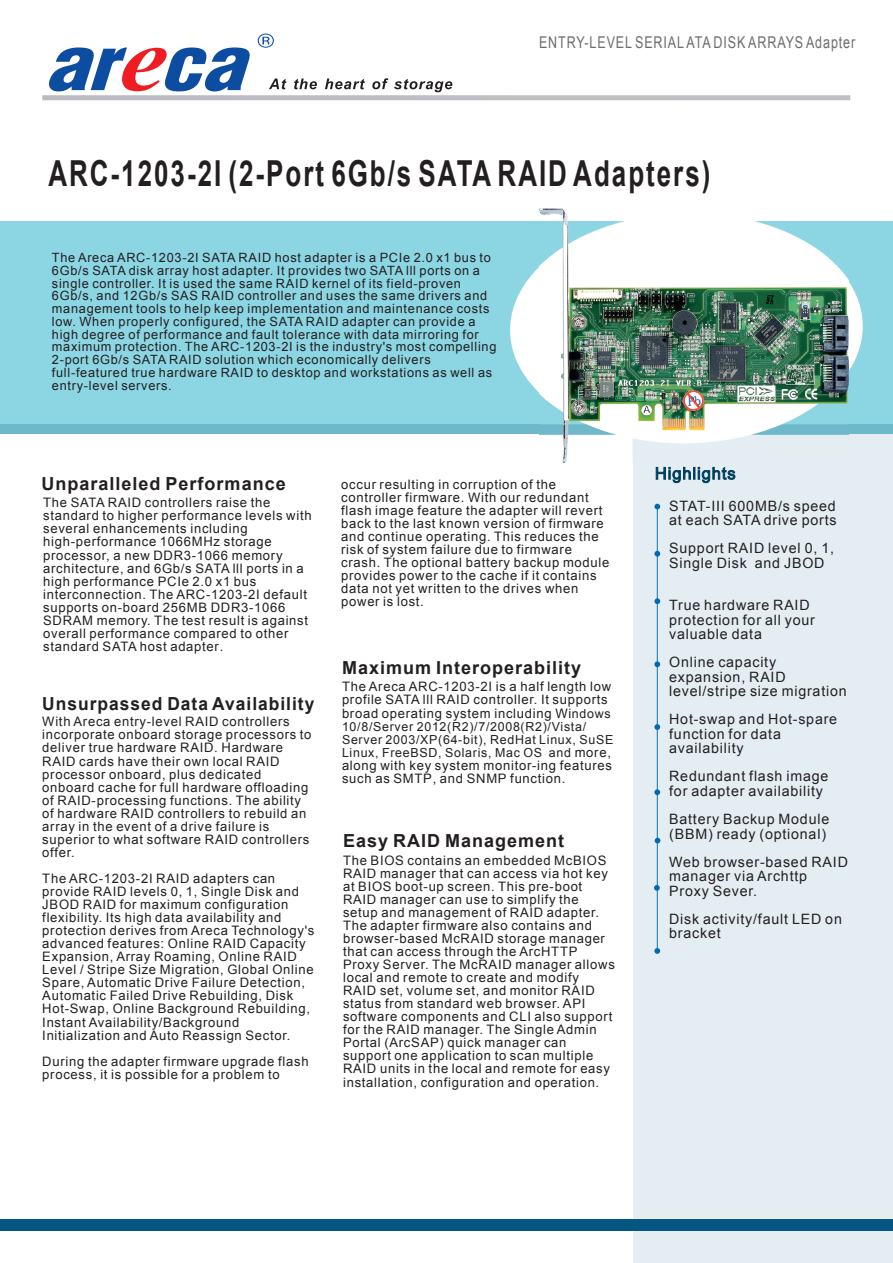
<style>
.page{position:relative;width:893px;height:1263px;background:#fff}
.page>*{position:absolute;margin:0;border:0;box-sizing:border-box;transform-origin:0 0}
.t1{font:700 35.85px "Arial";letter-spacing:.075em;color:#231f20;scale:.72 1}
.t2{font:700 18px "Arial";letter-spacing:.055em;color:#231f20}
.t3{font:16.2px "Arial";letter-spacing:.07em;color:#6c6d70;scale:.77 1}
.t4{font:14.25px/14.2px "Arial";letter-spacing:.055em;color:#231f20}
.t5{font:13.05px/13px "Arial";letter-spacing:.055em;color:#231f20}
.t6{font:12.75px/12.8px "Arial";letter-spacing:.055em;color:#231f20}
.t7{font:12.45px/13px "Arial";letter-spacing:.055em;color:#231f20}
.s1{font-size:12.45px}
.s2{font-size:13.05px}
</style>
<div class="page">
<div style="left:633px;top:394px;width:259px;height:869px;background:#e4edf2"></div>
<div style="left:0;top:221px;width:892px;height:205px;background:#8cd5e3"></div>
<div style="left:0;top:1219px;width:892px;height:12px;background:#065684"></div>
<div style="left:0;top:424px;width:892px;height:10px;background:#6db8ca"></div>
<hr style="left:657px;top:509px;width:1px;height:442px;background:#0079c2">
<svg style="left:654px;top:504px;width:6px;height:5px"></svg>
<svg style="left:654px;top:551px;width:6px;height:6px"></svg>
<svg style="left:654px;top:661px;width:6px;height:6px"></svg>
<svg style="left:654px;top:724px;width:6px;height:6px"></svg>
<svg style="left:654px;top:789px;width:6px;height:6px"></svg>
<svg style="left:655px;top:838px;width:5px;height:5px"></svg>
<svg style="left:654px;top:948px;width:6px;height:6px"></svg>
<svg style="left:654px;top:885px;width:6px;height:6px"></svg>
<svg style="left:42px;top:34px;width:808px;height:66px"></svg>
<svg style="left:510px;top:267px;width:353px;height:168px"></svg>
<svg style="left:654px;top:598px;width:6px;height:6px"></svg>
<svg style="left:656px;top:467px;width:79px;height:16px"></svg>
<img style="left:539px;top:208px;width:309px;height:254px">
<p class="t3" style="left:539px;top:32px;width:412px">ENTRY-LEVEL SERIAL ATA DISK ARRAYS Adapter</p>
<h1 class="t1" style="left:48px;top:150px;width:921px">ARC-1203-2I (2-Port 6Gb/s SATA RAID Adapters)</h1>
<p class="t6" style="left:52px;top:251px;width:446px">The Areca ARC-1203-2I SATA RAID host adapter is a PCIe 2.0 x1 bus to 6Gb/s SATA disk array host adapter. It provides two SATA lll ports on a single controller. It is used the same RAID kernel of its field-proven 6Gb/s, and 12Gb/s SAS RAID controller and uses the same drivers and management tools to help keep implementation and maintenance costs low. When properly configured, the SATA RAID adapter can provide a high degree of performance and fault tolerance with data mirroring for maximum protection. The ARC-1203-2I is the industry's most compelling 2-port 6Gb/s SATA RAID solution which economically delivers full-featured true hardware RAID to desktop and workstations as well as entry-level servers.</p>
<h2 class="t2" style="left:42px;top:471px;width:246px">Unparalleled Performance</h2>
<p class="t5" style="left:43px;top:496px;width:270px">The SATA RAID controllers raise the standard to higher performance levels with several enhancements including high-performance 1066MHz storage processor, a new DDR3-1066 memory architecture, and 6Gb/s SATA lll ports in a high performance PCIe 2.0 x1 bus interconnection. The ARC-1203-2I default supports on-board 256MB DDR3-1066<br>SDRAM memory. The test result is against overall performance compared to other standard SATA host adapter.</p>
<h2 class="t2" style="left:42px;top:692px;width:274px">Unsurpassed Data Availability</h2>
<p class="t5" style="left:42px;top:715px;width:271px">With Areca entry-level RAID controllers incorporate onboard storage processors to deliver true hardware RAID. Hardware RAID cards have their own local RAID processor onboard, plus dedicated onboard cache for full hardware offloading of RAID-processing functions. The ability of hardware RAID controllers to rebuild an array in the event of a drive failure is superior to what software RAID controllers offer.</p>
<p class="t5" style="left:42px;top:872px;width:274px">The ARC-1203-2I RAID adapters can provide RAID levels 0, 1, Single Disk and JBOD RAID for maximum configuration flexibility. Its high data availability and protection derives from Areca Technology's advanced features: Online RAID Capacity Expansion, Array Roaming, Online RAID Level / Stripe Size Migration, Global Online Spare, Automatic Drive Failure Detection, Automatic Failed Drive Rebuilding, Disk Hot-Swap, Online Background Rebuilding, Instant Availability/Background Initialization and Auto Reassign Sector.</p>
<p class="t5" style="left:42px;top:1055px;width:268px">During the adapter firmware upgrade flash process, it is possible for a problem to</p>
<p class="t5" style="left:341px;top:478px;width:270px">occur resulting in corruption of the controller firmware. With our redundant flash image feature the adapter will revert back to the last known version of firmware and continue operating. This reduces the risk of system failure due to firmware crash. The optional battery backup module provides power to the cache if it contains data not yet written to the drives when power is lost.</p>
<h2 class="t2" style="left:342px;top:656px;width:241px">Maximum Interoperability</h2>
<p class="t5" style="left:342px;top:680px;width:271px">The Areca ARC-1203-2I is a half length low profile SATA lll RAID controller. It supports broad operating system including Wi<span class="s1">ndows</span></p>
<p class="t7" style="left:342px;top:720px;width:273px">10/8/Server 2012(R2)/7/2008(R2)/Vista/<br>Server 2003/XP(64-bit), RedHat Linux, SuSE<br>Linux, FreeBSD, Solaris, Mac OS and <span class="s2">more,</span></p>
<p class="t5" style="left:342px;top:759px;width:271px">along with key system monitor-ing features such as SMTP, and SNMP function.</p>
<h2 class="t2" style="left:343px;top:829px;width:223px">Easy RAID Management</h2>
<p class="t5" style="left:343px;top:854px;width:273px">The BIOS contains an embedded McBIOS RAID manager that can access via hot key at BIOS boot-up screen. This pre-boot RAID manager can use to simplify the setup and management of RAID adapter.<br>The adapter firmware also contains and browser-based McRAID storage manager that can access through the ArcHTTP Proxy Server. The McRAID manager allows local and remote to create and modify RAID set, volume set, and monitor RAID status from standard web browser. API software components and CLI also support for the RAID manager. The Single Admin Portal (ArcSAP) quick manager can support one application to scan multiple RAID units in the local and remote for easy installation, configuration and operation.</p>
<p class="t4" style="left:669px;top:499px;width:169px">STAT-III 600MB/s speed at each SATA drive ports</p>
<p class="t4" style="left:669px;top:541px;width:166px">Support RAID level 0, 1,<br>Single Disk and JBOD</p>
<p class="t4" style="left:669px;top:598px;width:147px">True hardware RAID protection for all your valuable data</p>
<p class="t4" style="left:669px;top:655px;width:179px">Online capacity expansion, RAID level/stripe size migration</p>
<p class="t4" style="left:669px;top:712px;width:169px">Hot-swap and Hot-spare function for data availability</p>
<p class="t4" style="left:669px;top:769px;width:161px">Redundant flash image for adapter availability</p>
<p class="t4" style="left:669px;top:812px;width:162px">Battery Backup Module (BBM) ready (optional)</p>
<p class="t4" style="left:669px;top:855px;width:180px">Web browser-based RAID manager via Archttp<br>Proxy Sever.</p>
<p class="t4" style="left:669px;top:912px;width:174px">Disk activity/fault LED on bracket</p>
</div>
